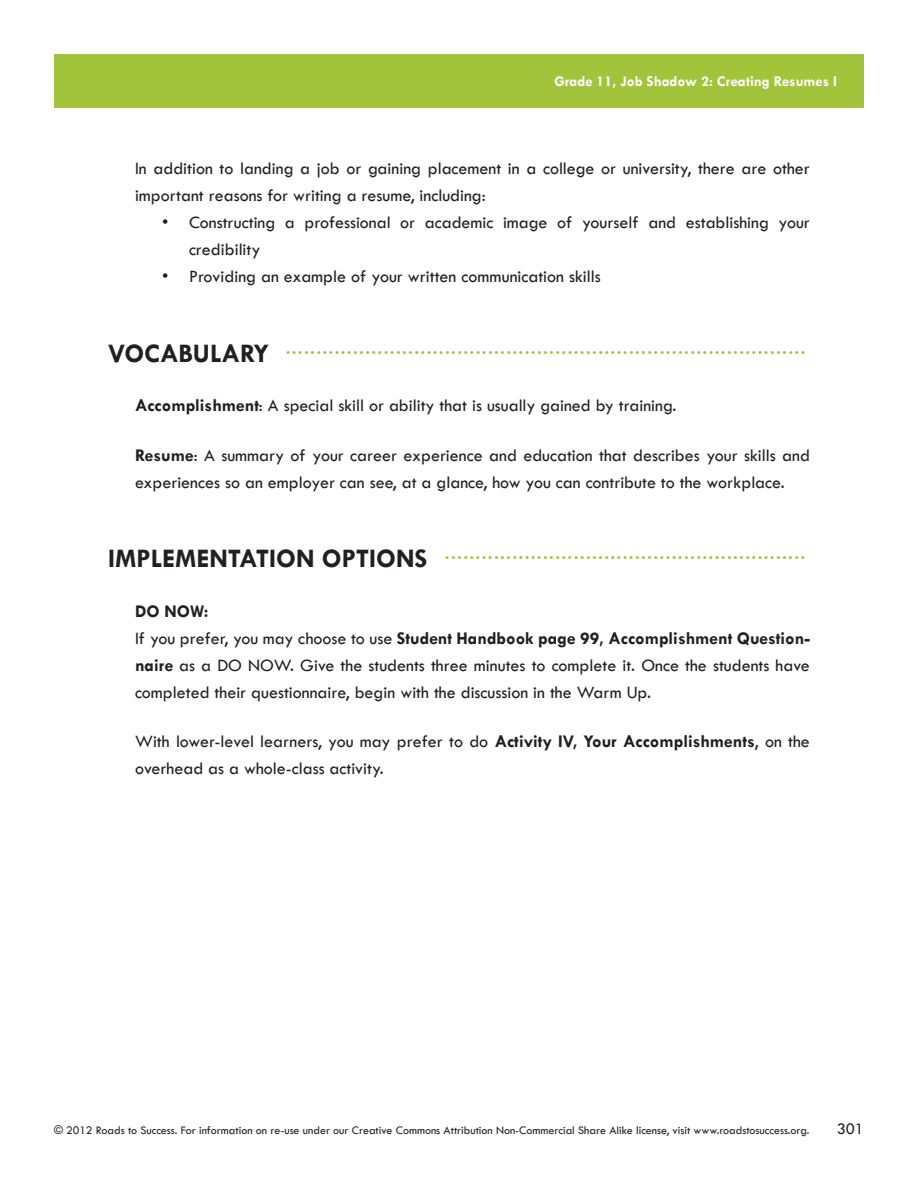
<style>
.page{position:relative;width:918px;height:1188px;background:#fff}
.page>*{position:absolute;margin:0;border:0;box-sizing:border-box;transform-origin:0 0}
.LO_Head1{font:700 18.75px "Tw Cen";color:#a1c43a}
.LO_Text{font:18px/27px "Tw Cen";color:#231f20}
.LO_Bullet{font:18px/27px "Tw Cen";color:#231f20}
.LO_TextFirst{font:18px "Tw Cen";color:#231f20}
.LO_TextFirst-2{font:700 18px "Tw Cen";color:#231f20}
.t1{font:16.5px "Tw Cen";color:#231f20}
.t2{font:700 15px "Tw Cen";color:#fff}
.t3{font:12px "Tw Cen";color:#231f20}
.s1{font-size:27px;color:#231f20}
.s2{font-weight:700}
</style>
<div class="page">
<div style="left:54px;top:54px;width:810px;height:54px;background:#a1c43a"></div>
<p class="t2" style="left:554px;top:72px;width:284px">Grade 11, Job Shadow 2: Creating Resumes I</p>
<p class="LO_Text" style="left:135px;top:155px;width:676px">In addition to landing a job or gaining placement in a college or university, there are other important reasons for writing a resume, including:</p>
<p class="LO_Bullet" style="left:189px;top:209px;width:622px;text-indent:-27px">• Constructing a professional or academic image of yourself and establishing your credibility</p>
<p class="LO_Bullet" style="left:162px;top:263px;width:440px">• Providing an example of your written communication skills</p>
<p class="LO_Head1" style="left:108px;top:336px;width:699px"><span class="s1">VOCABULARY</span> .....................................................................................</p>
<p class="LO_TextFirst" style="left:135px;top:395px;width:543px"><span class="s2">Accomplishment</span>: A special skill or ability that is usually gained by training.</p>
<p class="LO_Text" style="left:135px;top:442px;width:676px"><span class="s2">Resume</span>: A summary of your career experience and education that describes your skills and experiences so an employer can see, at a glance, how you can contribute to the workplace.</p>
<p class="LO_Head1" style="left:108px;top:542px;width:699px"><span class="s1">IMPLEMENTATION OPTIONS</span> ...........................................................</p>
<p class="LO_TextFirst-2" style="left:135px;top:600px;width:75px">DO NOW:</p>
<p class="LO_Text" style="left:135px;top:625px;width:677px;text-align:justify">If you prefer, you may choose to use <span class="s2">Student Handbook page 99, Accomplishment Question&shy;naire</span> as a DO NOW. Give the students three minutes to complete it. Once the students have completed their questionnaire, begin with the discussion in the Warm Up.</p>
<p class="LO_Text" style="left:135px;top:728px;width:676px">With lower-level learners, you may prefer to do <span class="s2">Activity IV, Your Accomplishments</span>, on the overhead as a whole-class activity.</p>
<p class="t3" style="left:54px;top:1123px;width:757px">© 2012 Roads to Success. For information on re-use under our Creative Commons Attribution Non-Commercial Share Alike license, visit www.roadstosuccess.org.</p>
<p class="t1" style="left:837px;top:1119px;width:29px">301</p>
</div>
